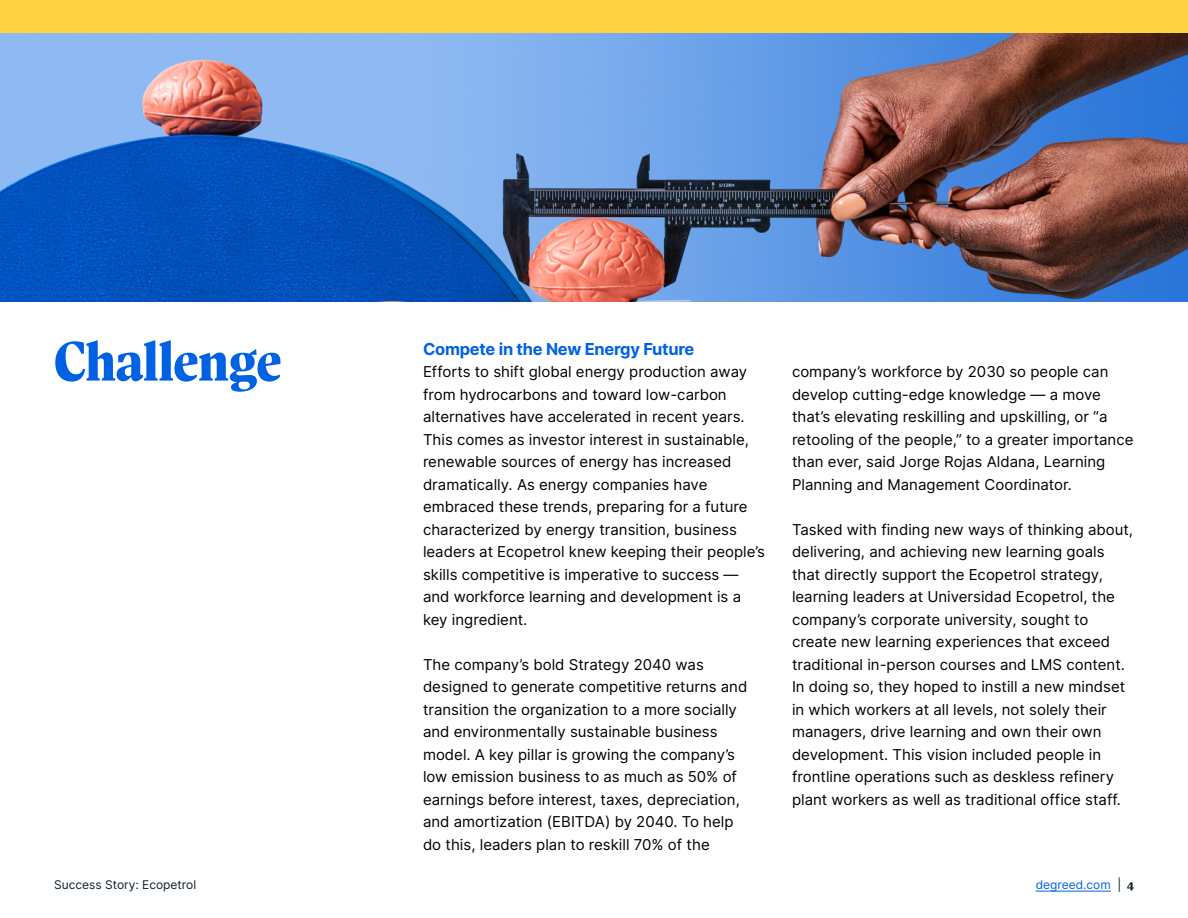
<style>
.page{position:relative;width:1188px;height:918px;background:#fff}
.page>*{position:absolute;margin:0;border:0;box-sizing:border-box;transform-origin:0 0}
.t1{font:800 55.5px "Antonia H1";letter-spacing:-.005em;color:#0062e3}
.t2{font:700 16.5px "Inter";letter-spacing:-.015em;color:#0062e3}
.t3{font:15px/22.5px "Inter";color:#000}
.t4{font:12px "Inter";color:#0f1f2c}
.t5{font:12px "Inter";color:#0062e3}
.s1{color:#0f1f2c}
.s2{font-family:"Antonia H3";font-weight:800;color:#0f1f2c}
</style>
<div class="page">
<div style="left:0;top:0;width:1188px;height:231px;background:#fed241"></div>
<img style="left:0;top:33px;width:1188px;height:268px">
<hr style="left:1036px;top:891px;width:75px;height:1px;background:#0062e3">
<h1 class="t1" style="left:54px;top:330px;width:229px">Challenge</h1>
<p class="t2" style="left:423px;top:337px;width:273px">Compete in the New Energy Future</p>
<p class="t3" style="left:423px;top:360px;width:344px">Efforts to shift global energy production away from hydrocarbons and toward low-carbon alternatives have accelerated in recent years.<br>This comes as investor interest in sustainable, renewable sources of energy has increased dramatically. As energy companies have embraced these trends, preparing for a future characterized by energy transition, business leaders at Ecopetrol knew keeping their people’s skills competitive is imperative to success — and workforce learning and development is a key ingredient.</p>
<p class="t3" style="left:423px;top:653px;width:326px">The company’s bold Strategy 2040 was designed to generate competitive returns and transition the organization to a more socially and environmentally sustainable business model. A key pillar is growing the company’s low emission business to as much as 50% of earnings before interest, taxes, depreciation, and amortization (EBITDA) by 2040. To help do this, leaders plan to reskill 70% of the</p>
<p class="t3" style="left:792px;top:360px;width:343px">company’s workforce by 2030 so people can develop cutting-edge knowledge — a move that’s elevating reskilling and upskilling, or “a retooling of the people,” to a greater importance than ever, said Jorge Rojas Aldana, Learning Planning and Management Coordinator.</p>
<p class="t3" style="left:792px;top:518px;width:343px">Tasked with finding new ways of thinking about, delivering, and achieving new learning goals that directly support the Ecopetrol strategy, learning leaders at Universidad Ecopetrol, the company’s corporate university, sought to create new learning experiences that exceed traditional in-person courses and LMS content.<br>In doing so, they hoped to instill a new mindset in which workers at all levels, not solely their managers, drive learning and own their own development. This vision included people in frontline operations such as deskless refinery plant workers as well as traditional office staff.</p>
<p class="t4" style="left:54px;top:876px;width:144px">Success Story: Ecopetrol</p>
<p class="t5" style="left:1036px;top:876px;width:100px">degreed.com <span class="s1">|</span> <span class="s2">4</span></p>
</div>
